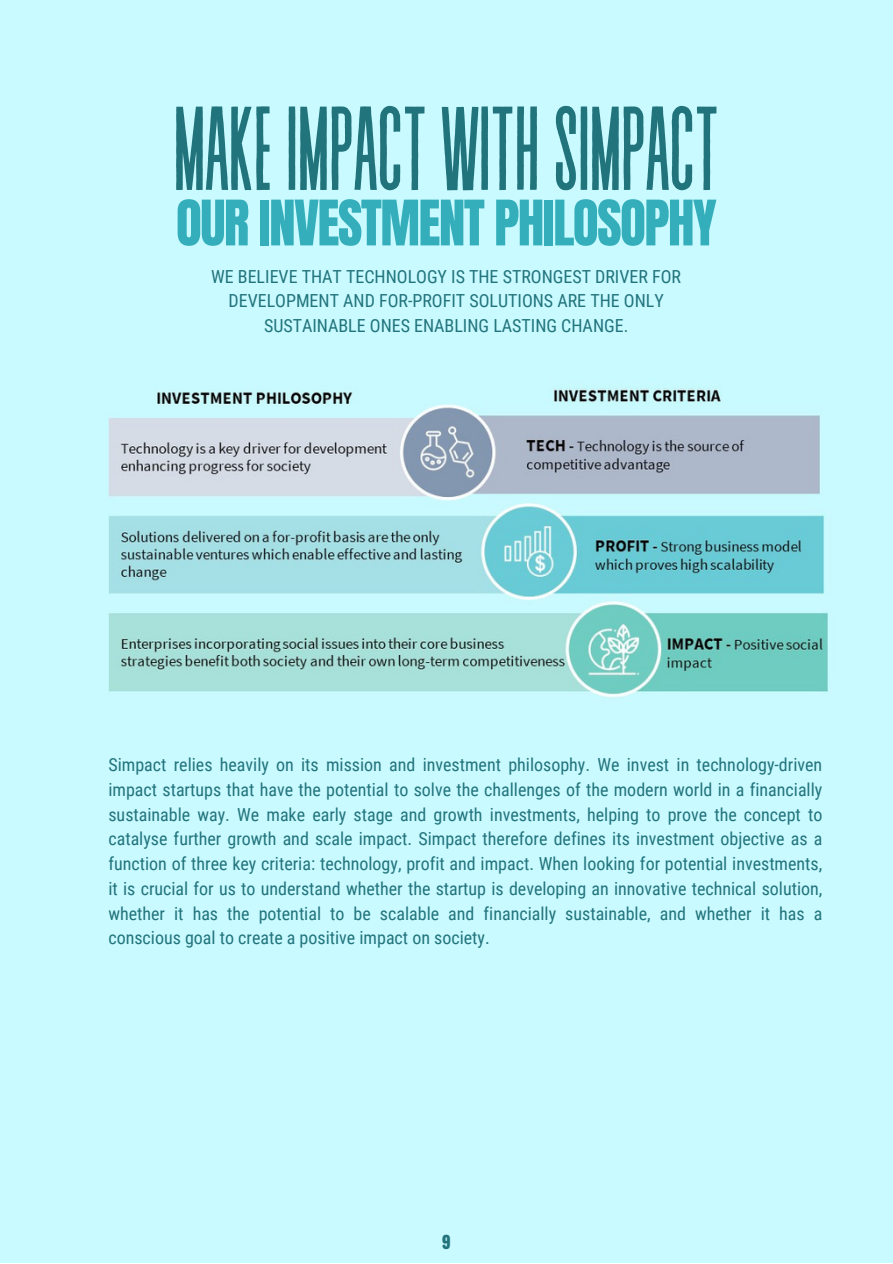
<style>
.page{position:relative;width:893px;height:1264px;background:#fff}
.page>*{position:absolute;margin:0;border:0;box-sizing:border-box;transform-origin:0 0}
.t1{font:118.95px "Revive 80 Tall";letter-spacing:-.03em;color:#22747c}
.t2{font:53.25px "Anton";letter-spacing:-.03em;color:#34aeba}
.t3{font:18px/24.8px "Roboto Condensed";color:#22747c;text-align:center}
.t4{font:16.5px "Anton";color:#22747c}
</style>
<div class="page">
<div style="left:0;top:0;width:892px;height:1262px;background:#c9faff"></div>
<img style="left:108px;top:388px;width:720px;height:310px">
<p class="t1" style="left:172px;top:88px;width:550px">MAKEIMPACTWITHSIMPACT</p>
<p class="t2" style="left:176px;top:185px;width:542px">OUR INVESTMENT PHILOSOPHY</p>
<p class="t3" style="left:211px;top:264px;width:471px">WE BELIEVE THAT TECHNOLOGY IS THE STRONGEST DRIVER FOR<br>DEVELOPMENT AND FOR-PROFIT SOLUTIONS ARE THE ONLY<br>SUSTAINABLE ONES ENABLING LASTING CHANGE.</p>
<p class="t3" style="left:108px;top:752px;width:715px;text-align:justify">Simpact relies heavily on its mission and investment philosophy. We invest in technology-driven impact startups that have the potential to solve the challenges of the modern world in a financially sustainable way. We make early stage and growth investments, helping to prove the concept to catalyse further growth and scale impact. Simpact therefore defines its investment objective as a function of three key criteria: technology, profit and impact. When looking for potential investments, it is crucial for us to understand whether the startup is developing an innovative technical solution, whether it has the potential to be scalable and financially sustainable, and whether it has a conscious goal to create a positive impact on society.</p>
<p class="t4" style="left:442px;top:1230px;width:10px">9</p>
</div>
